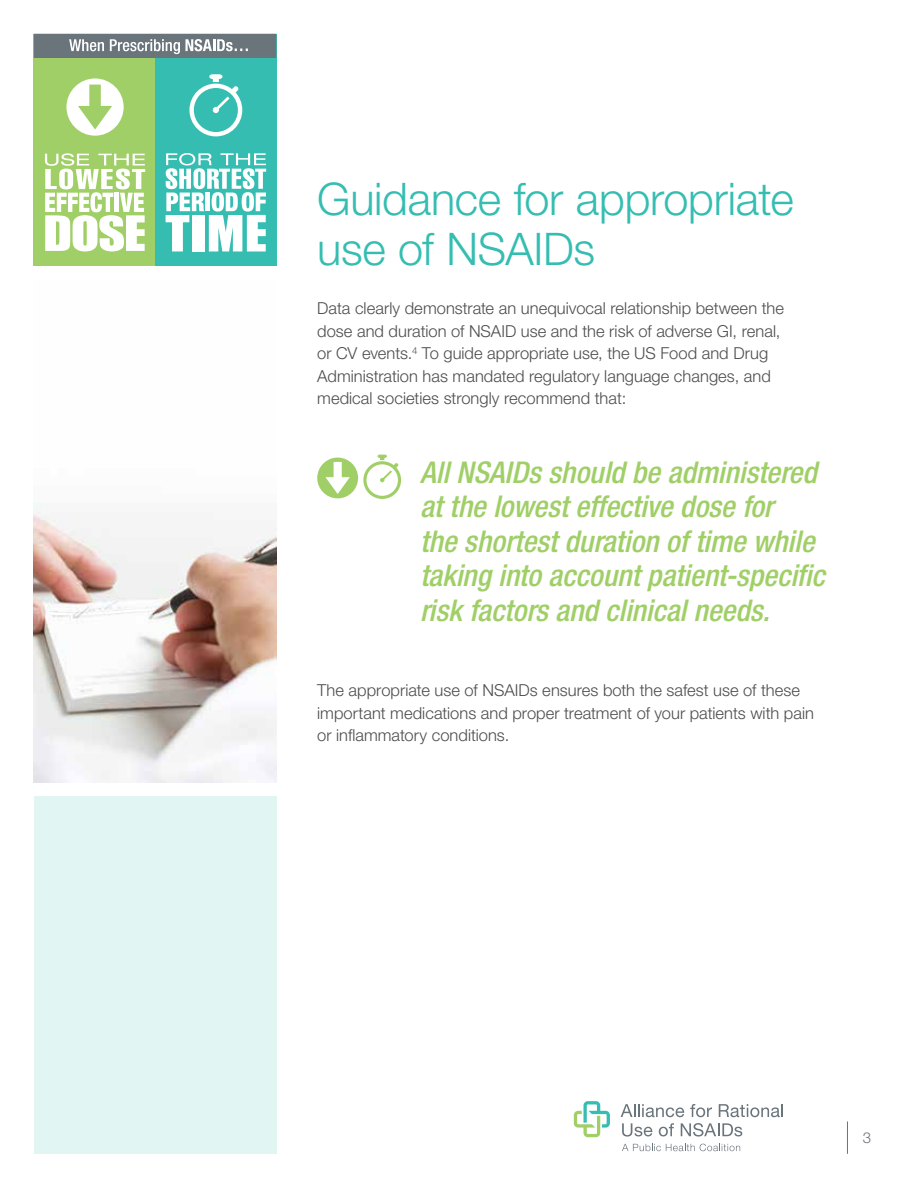
<style>
.page{position:relative;width:918px;height:1188px;background:#fff}
.page>*{position:absolute;margin:0;border:0;box-sizing:border-box;transform-origin:0 0}
.t1{font:300 45px/49.5px "Helvetica Neue";letter-spacing:-.005em;color:#35bdb2}
.t2{font:italic 500 condensed 30px/34.5px "Helvetica Neue";color:#a0cf67}
.t3{font:300 16.5px/22.5px "Helvetica Neue";color:#4d4d4f}
.t4{font:300 15px "Helvetica Neue";color:#6a737b}
</style>
<div class="page">
<div style="left:34px;top:34px;width:121px;height:231px;background:#a0cf67"></div>
<div style="left:155px;top:34px;width:121px;height:231px;background:#36bdb2"></div>
<svg style="left:66px;top:78px;width:58px;height:58px"></svg>
<svg style="left:45px;top:153px;width:100px;height:98px"></svg>
<svg style="left:189px;top:74px;width:53px;height:62px"></svg>
<svg style="left:166px;top:153px;width:100px;height:98px"></svg>
<svg style="left:34px;top:34px;width:242px;height:24px"></svg>
<hr style="left:847px;top:1121px;width:1px;height:33px;background:#6a737b">
<div style="left:34px;top:796px;width:242px;height:358px;background:#e1f5f3"></div>
<svg style="left:621px;top:1104px;width:63px;height:13px"></svg>
<svg style="left:690px;top:1104px;width:22px;height:13px"></svg>
<svg style="left:719px;top:1104px;width:64px;height:13px"></svg>
<svg style="left:622px;top:1123px;width:30px;height:14px"></svg>
<svg style="left:659px;top:1123px;width:15px;height:13px"></svg>
<svg style="left:681px;top:1123px;width:61px;height:14px"></svg>
<svg style="left:574px;top:1101px;width:36px;height:36px"></svg>
<svg style="left:622px;top:1144px;width:118px;height:7px"></svg>
<svg style="left:317px;top:455px;width:84px;height:44px"></svg>
<img style="left:34px;top:503px;width:242px;height:280px">
<h1 class="t1" style="left:317px;top:174px;width:478px">Guidance for appropriate use of NSAIDs</h1>
<p class="t3" style="left:317px;top:297px;width:468px">Data clearly demonstrate an unequivocal relationship between the dose and duration of NSAID use and the risk of adverse GI, renal, or CV events.<sup>4</sup> To guide appropriate use, the US Food and Drug Administration has mandated regulatory language changes, and medical societies strongly recommend that:</p>
<h2 class="t2" style="left:420px;top:454px;width:406px">All NSAIDs should be administered at the lowest effective dose for<br>the shortest duration of time while taking into account patient-specific risk factors and clinical needs.</h2>
<p class="t3" style="left:317px;top:679px;width:498px">The appropriate use of NSAIDs ensures both the safest use of these important medications and proper treatment of your patients with pain or inflammatory conditions.</p>
<p class="t4" style="left:863px;top:1128px;width:10px">3</p>
</div>
